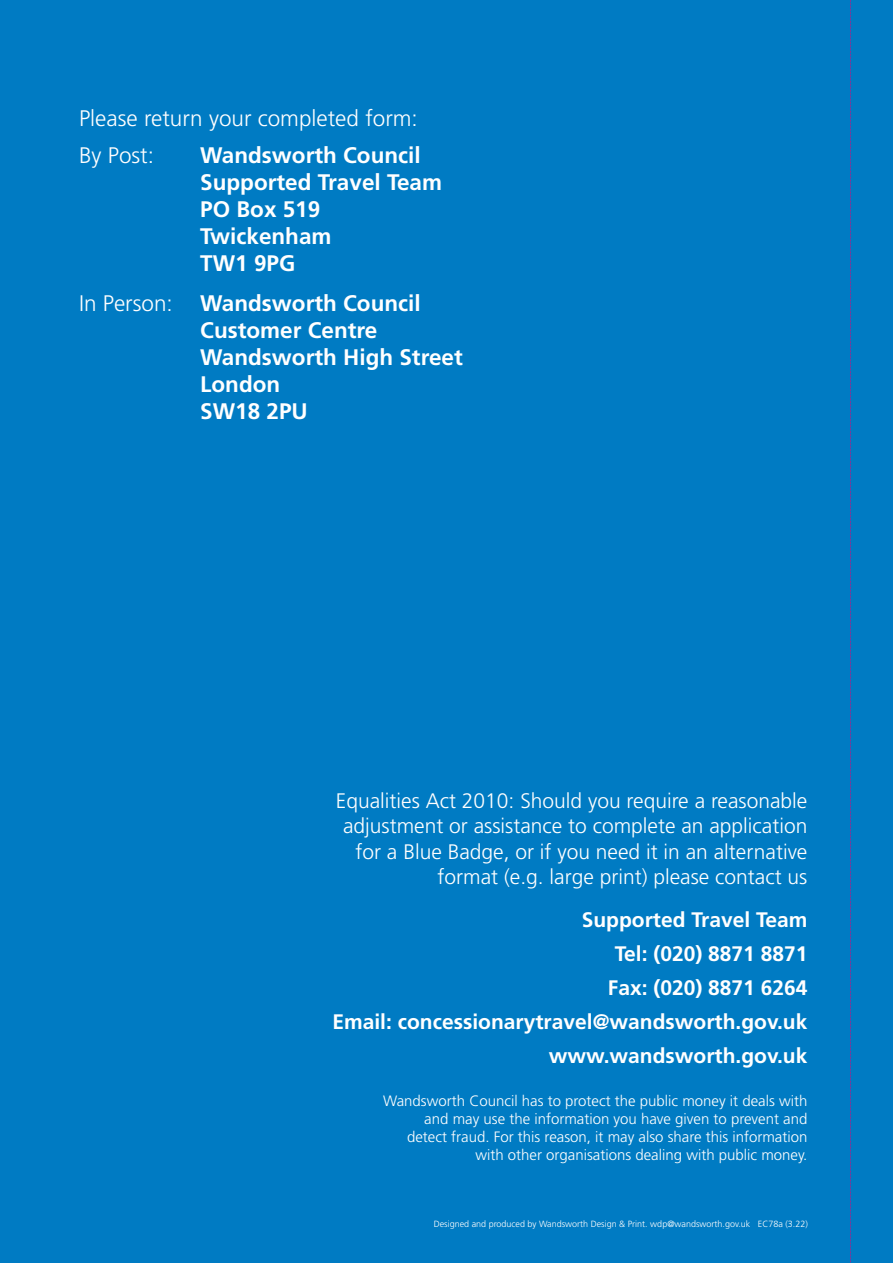
<style>
.page{position:relative;width:893px;height:1263px;background:#007bc3}
.page>*{position:absolute;margin:0;border:0;box-sizing:border-box;transform-origin:0 0}
.t1{font:700 22.5px/27px "Frutiger LT";color:#fff}
.t2{font:300 22.5px/37.5px "Frutiger LT";color:#fff}
.t3{font:300 21px/25.5px "Frutiger LT";color:#fff;text-align:right}
.t4{font:700 21px/34px "Frutiger LT";color:#fff;text-align:right}
.t5{font:300 15px/18px "Frutiger LT";color:#fff;text-align:right}
.t6{font:300 9px "Frutiger LT";color:#fff}
.s1{font-weight:300}
</style>
<div class="page">
<svg style="left:850px;top:0;width:1px;height:1263px"></svg>
<h1 class="t2" style="left:79px;top:101px;width:340px">Please return your completed form:<br>By Post:</h1>
<h1 class="t1" style="left:200px;top:144px;width:243px">Wandsworth Council<br>Supported Travel Team<br>PO Box 519<br>Twickenham<br>TW1 9PG</h1>
<h1 class="t1" style="left:200px;top:291px;width:264px;text-indent:-121px"><span class="s1">In Person:</span> Wandsworth Council<br>Customer Centre<br>Wandsworth High Street<br>London<br>SW18 2PU</h1>
<h2 class="t3" style="left:336px;top:789px;width:473px">Equalities Act 2010: Should you require a reasonable adjustment or assistance to complete an application for a Blue Badge, or if you need it in an alternative format (e.g. large print) please contact us</h2>
<h2 class="t4" style="left:332px;top:904px;width:476px">Supported Travel Team<br>Tel: (020) 8871 8871<br>Fax: (020) 8871 6264<br>Email: concessionarytravel@wandsworth.gov.uk www.wandsworth.gov.uk</h2>
<p class="t5" style="left:383px;top:1093px;width:426px">Wandsworth Council has to protect the public money it deals with and may use the information you have given to prevent and detect fraud. For this reason, it may also share this information with other organisations dealing with public money.</p>
<p class="t6" style="left:434px;top:1220px;width:376px">Designed and produced by Wandsworth Design &amp; Print. wdp@wandsworth.gov.uk EC78a (3.22)</p>
</div>
